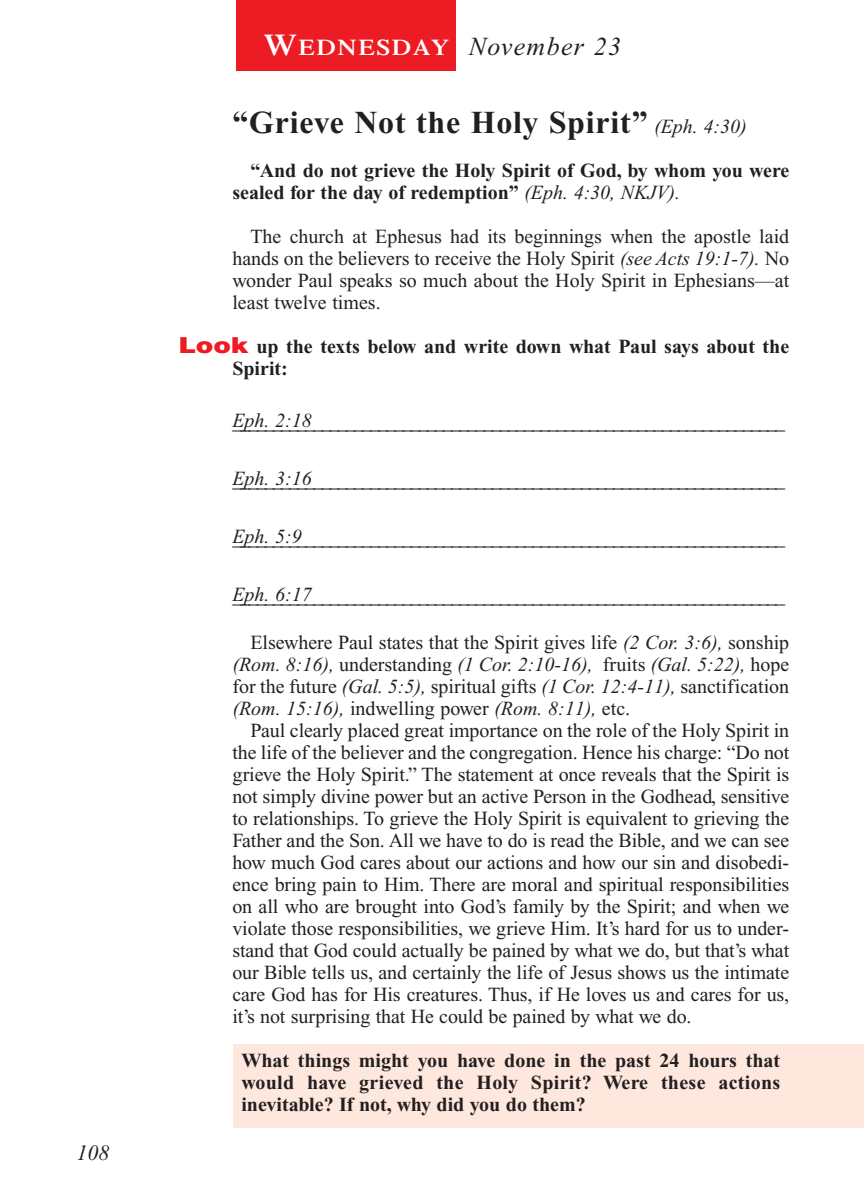
<style>
.page{position:relative;width:864px;height:1188px;background:#fff}
.page>*{position:absolute;margin:0;border:0;box-sizing:border-box;transform-origin:0 0}
.t1{font:700 32px "Times New Roman";letter-spacing:.025em;color:#231f20}
.t2{font:italic 26px "Times New Roman";letter-spacing:.05em;color:#231f20}
.t3{font:italic 22px "Times New Roman";color:#231f20}
.t4{font:20px/22px "Times New Roman";color:#231f20;text-align:justify}
.t5{font:700 20px/22px "Times New Roman";color:#231f20}
.t6{font:italic 20px "Times New Roman";color:#231f20}
.s1{font-family:"Times";font-weight:600;font-style:normal;font-size:30px;color:#fff}
.s2{font-family:"Times";font-weight:600;font-style:normal;font-size:22.4px;color:#fff}
.s3{font-weight:400;font-style:italic;font-size:20px}
.s4{font-weight:400;font-style:italic}
.s5{font-style:italic}
.s6{font-family:"Helvetica";font-weight:900;font-size:22px;color:#ed1c24}
</style>
<div class="page">
<div style="left:236px;top:0;width:220px;height:71px;background:#ed1c24"></div>
<div style="left:233px;top:1044px;width:631px;height:84px;background:#fee7dd"></div>
<p class="t3" style="left:77px;top:1145px;width:34px">108</p>
<h2 class="t2" style="left:264px;top:37px;width:359px"><span class="s1">W</span><span class="s2">EDNESDAY</span> November 23</h2>
<h1 class="t1" style="left:232px;top:112px;width:516px">“Grieve Not the Holy Spirit” <span class="s3">(Eph. 4:30)</span></h1>
<p class="t5" style="left:232px;top:162px;width:558px;text-indent:18px">“And do not grieve the Holy Spirit of God, by whom you were sealed for the day of redemption” <span class="s4">(Eph. 4:30, NKJV).</span></p>
<p class="t4" style="left:232px;top:228px;width:558px;text-indent:18px">The church at Ephesus had its beginnings when the apostle laid hands on the believers to receive the Holy Spirit <span class="s5">(see Acts 19:1-7).</span> No wonder Paul speaks so much about the Holy Spirit in Ephesians—at least twelve times.</p>
<p class="t5" style="left:232px;top:338px;width:558px;text-indent:-54px"><span class="s6">Look</span> up the texts below and write down what Paul says about the<br>Spirit:</p>
<p class="t6" style="left:232px;top:413px;width:81px">Eph. 2:18</p>
<p class="t4" style="left:232px;top:414px;width:554px">____________________________________________________________________</p>
<p class="t6" style="left:232px;top:471px;width:81px">Eph. 3:16</p>
<p class="t4" style="left:232px;top:472px;width:554px">____________________________________________________________________</p>
<p class="t6" style="left:232px;top:529px;width:71px">Eph. 5:9</p>
<p class="t4" style="left:232px;top:530px;width:554px">____________________________________________________________________</p>
<p class="t6" style="left:232px;top:587px;width:81px">Eph. 6:17</p>
<p class="t4" style="left:232px;top:588px;width:554px">____________________________________________________________________</p>
<p class="t4" style="left:232px;top:634px;width:558px;text-indent:18px">Elsewhere Paul states that the Spirit gives life <span class="s5">(2 Cor. 3:6),</span> sonship <span class="s5">(Rom. 8:16),</span> understanding <span class="s5">(1 Cor. 2:10-16),</span> fruits <span class="s5">(Gal. 5:22),</span> hope for the future <span class="s5">(Gal. 5:5),</span> spiritual gifts <span class="s5">(1 Cor. 12:4-11),</span> sanctification <span class="s5">(Rom. 15:16),</span> indwelling power <span class="s5">(Rom. 8:11),</span> etc.</p>
<p class="t4" style="left:232px;top:722px;width:559px;text-indent:18px">Paul clearly placed great importance on the role of the Holy Spirit in the life of the believer and the congregation. Hence his charge: “Do not grieve the Holy Spirit.” The statement at once reveals that the Spirit is not simply divine power but an active Person in the Godhead, sensitive to relationships. To grieve the Holy Spirit is equivalent to grieving the Father and the Son. All we have to do is read the Bible, and we can see how much God cares about our actions and how our sin and disobedi&shy;ence bring pain to Him. There are moral and spiritual responsibilities on all who are brought into God’s family by the Spirit; and when we violate those responsibilities, we grieve Him. It’s hard for us to under&shy;stand that God could actually be pained by what we do, but that’s what our Bible tells us, and certainly the life of Jesus shows us the intimate care God has for His creatures. Thus, if He loves us and cares for us, it’s not surprising that He could be pained by what we do.</p>
<p class="t5" style="left:241px;top:1052px;width:540px;text-align:justify">What things might you have done in the past 24 hours that would have grieved the Holy Spirit? Were these actions inevitable? If not, why did you do them?</p>
</div>
